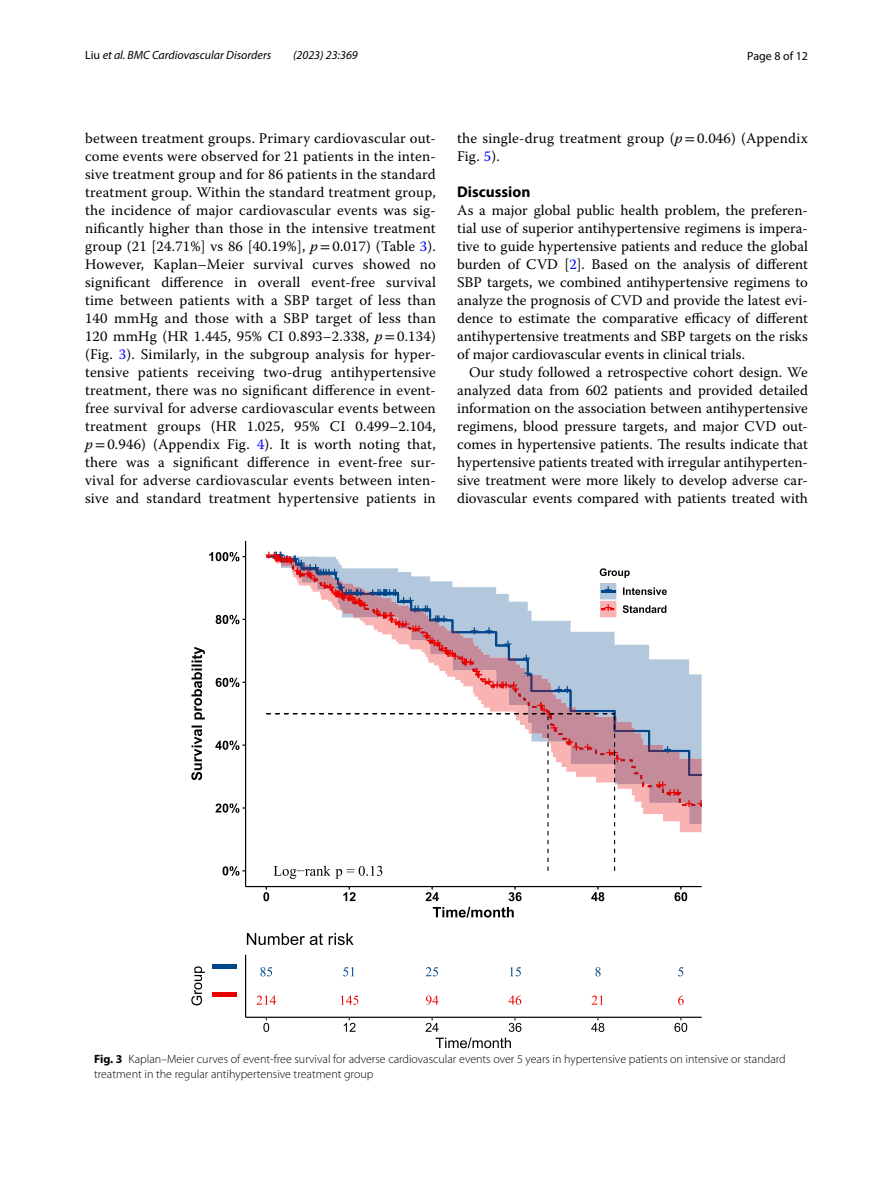
<style>
.page{position:relative;width:893px;height:1187px;background:#fff}
.page>*{position:absolute;margin:0;border:0;box-sizing:border-box;transform-origin:0 0}
.t1{font:700 15.45px "Myriad Pro";color:#000}
.t2{font:14.7px/18px "Warnock Pro";letter-spacing:.01em;color:#000;text-align:justify}
.t3{font:300 12px/15px "Myriad Pro";color:#000}
.t4{font:italic 12px "Myriad Pro";color:#000}
.t5{font:12px "Myriad Pro";color:#000}
.s1{font-style:normal}
.s2{font-style:italic}
.s3{font-family:"STIX"}
.s4{color:#00f}
.s5{font-weight:700}
</style>
<div class="page">
<hr style="left:245px;top:541px;width:1px;height:345px;background:#000">
<svg style="left:223px;top:866px;width:22px;height:9px"></svg>
<svg style="left:215px;top:803px;width:30px;height:9px"></svg>
<svg style="left:215px;top:740px;width:30px;height:10px"></svg>
<svg style="left:216px;top:677px;width:29px;height:10px"></svg>
<svg style="left:216px;top:614px;width:29px;height:10px"></svg>
<svg style="left:209px;top:552px;width:36px;height:9px"></svg>
<hr style="left:246px;top:885px;width:456px;height:2px;background:#000">
<svg style="left:263px;top:887px;width:6px;height:14px"></svg>
<svg style="left:343px;top:887px;width:13px;height:14px"></svg>
<svg style="left:591px;top:887px;width:13px;height:14px"></svg>
<svg style="left:674px;top:887px;width:13px;height:14px"></svg>
<svg style="left:426px;top:887px;width:96px;height:30px"></svg>
<svg style="left:191px;top:646px;width:14px;height:134px"></svg>
<svg style="left:265px;top:551px;width:437px;height:327px"></svg>
<svg style="left:260px;top:967px;width:12px;height:9px"></svg>
<svg style="left:343px;top:967px;width:11px;height:9px"></svg>
<svg style="left:426px;top:967px;width:12px;height:9px"></svg>
<svg style="left:510px;top:967px;width:11px;height:9px"></svg>
<svg style="left:595px;top:967px;width:6px;height:9px"></svg>
<svg style="left:678px;top:967px;width:5px;height:9px"></svg>
<svg style="left:256px;top:995px;width:20px;height:9px"></svg>
<svg style="left:341px;top:995px;width:17px;height:9px"></svg>
<svg style="left:426px;top:995px;width:12px;height:9px"></svg>
<svg style="left:509px;top:995px;width:12px;height:9px"></svg>
<svg style="left:591px;top:995px;width:11px;height:9px"></svg>
<svg style="left:678px;top:995px;width:6px;height:9px"></svg>
<hr style="left:245px;top:954px;width:1px;height:63px;background:#000">
<hr style="left:213px;top:992px;width:24px;height:4px;background:#ed0000">
<hr style="left:213px;top:964px;width:24px;height:4px;background:#00468b">
<hr style="left:246px;top:1016px;width:456px;height:1px;background:#000">
<svg style="left:263px;top:1017px;width:6px;height:14px"></svg>
<svg style="left:344px;top:1017px;width:11px;height:14px"></svg>
<svg style="left:426px;top:1017px;width:12px;height:14px"></svg>
<svg style="left:509px;top:1017px;width:12px;height:14px"></svg>
<svg style="left:591px;top:1017px;width:13px;height:14px"></svg>
<svg style="left:674px;top:1017px;width:13px;height:14px"></svg>
<svg style="left:436px;top:1037px;width:75px;height:11px"></svg>
<svg style="left:191px;top:966px;width:14px;height:39px"></svg>
<svg style="left:247px;top:933px;width:107px;height:12px"></svg>
<p class="t4" style="left:85px;top:48px;width:188px"><span class="s1">Liu</span> et al. BMC Cardiovascular Disorders</p>
<p class="t4" style="left:293px;top:48px;width:66px">(2023) 23:369</p>
<p class="t5" style="left:747px;top:48px;width:62px">Page 8 of 12</p>
<p class="t2" style="left:85px;top:128px;width:352px">between treatment groups. Primary cardiovascular out&shy;come events were observed for 21 patients in the inten&shy;sive treatment group and for 86 patients in the standard treatment group. Within the standard treatment group, the incidence of major cardiovascular events was sig&shy;nificantly higher than those in the intensive treatment group (21 [24.71%] vs 86 [40.19%], <span class="s2">p</span><span class="s3">=</span>0.017) (Table <span class="s4">3</span>).<br>However, Kaplan–Meier survival curves showed no significant difference in overall event-free survival time between patients with a SBP target of less than 140 mmHg and those with a SBP target of less than 120 mmHg (HR 1.445, 95% CI 0.893–2.338, <span class="s2">p</span><span class="s3">=</span>0.134) (Fig. <span class="s4">3</span>). Similarly, in the subgroup analysis for hyper&shy;tensive patients receiving two-drug antihypertensive treatment, there was no significant difference in event&shy;free survival for adverse cardiovascular events between treatment groups (HR 1.025, 95% CI 0.499–2.104, <span class="s2">p</span><span class="s3">=</span>0.946) (Appendix Fig. <span class="s4">4</span>). It is worth noting that, there was a significant difference in event-free sur&shy;vival for adverse cardiovascular events between inten&shy;sive and standard treatment hypertensive patients in</p>
<p class="t2" style="left:457px;top:129px;width:352px">the single-drug treatment group (<span class="s2">p</span><span class="s3">=</span>0.046) (Appendix<br>Fig. <span class="s4">5</span>).</p>
<p class="t1" style="left:457px;top:181px;width:75px">Discussion</p>
<p class="t2" style="left:457px;top:201px;width:352px">As a major global public health problem, the preferen&shy;tial use of superior antihypertensive regimens is impera&shy;tive to guide hypertensive patients and reduce the global burden of CVD [<span class="s4">2</span>]. Based on the analysis of different SBP targets, we combined antihypertensive regimens to analyze the prognosis of CVD and provide the latest evi&shy;dence to estimate the comparative efficacy of different antihypertensive treatments and SBP targets on the risks of major cardiovascular events in clinical trials.</p>
<p class="t2" style="left:457px;top:363px;width:352px;text-indent:12px">Our study followed a retrospective cohort design. We analyzed data from 602 patients and provided detailed information on the association between antihypertensive regimens, blood pressure targets, and major CVD out&shy;comes in hypertensive patients. The results indicate that hypertensive patients treated with irregular antihyperten&shy;sive treatment were more likely to develop adverse car&shy;diovascular events compared with patients treated with</p>
<p class="t3" style="left:94px;top:1051px;width:693px"><span class="s5">Fig. 3</span> Kaplan–Meier curves of event-free survival for adverse cardiovascular events over 5 years in hypertensive patients on intensive or standard treatment in the regular antihypertensive treatment group</p>
</div>
